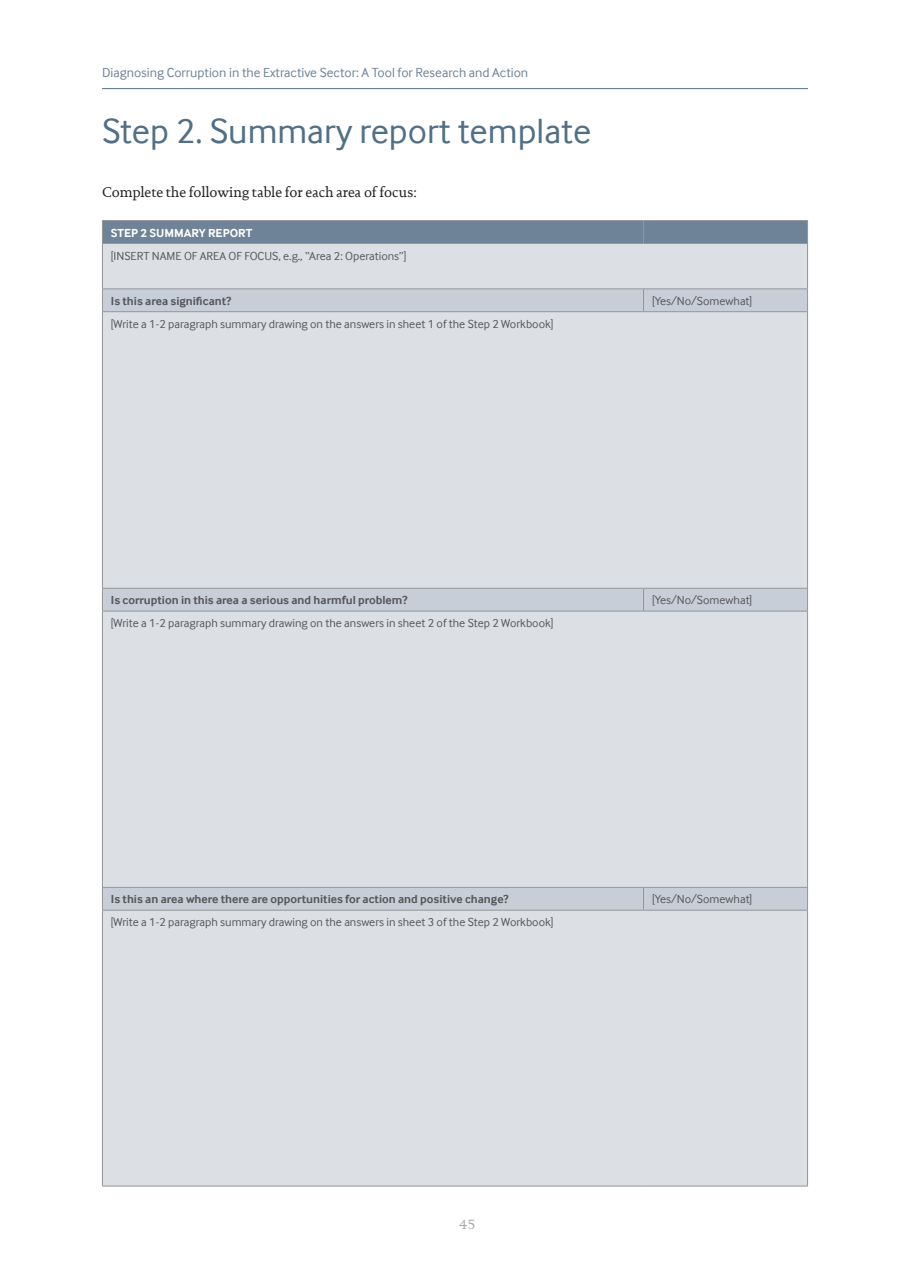
<style>
.page{position:relative;width:910px;height:1280px;background:#fff}
.page>*{position:absolute;margin:0;border:0;box-sizing:border-box;transform-origin:0 0}
.t1{font:36px "Inter Face";color:#516f85}
.t2{font:14.25px "DTL Documenta T";color:#231f20}
.t3{font:13.5px "Inter Face";color:#6e8397}
.t4{font:13.5px "DTL Documenta T";color:#a8a9ad}
.t5{font:12px "Inter Face";color:#57585a}
.t6{font:700 12px "Inter Face";color:#57585a}
.t7{font:700 12px "Inter Face";color:#fff}
</style>
<div class="page">
<hr style="left:102px;top:88px;width:706px;height:1px;background:#516f85">
<div style="left:103px;top:244px;width:704px;height:942px;background:#dce0e5"></div>
<svg style="left:103px;top:289px;width:704px;height:621px;background:#d9dde3"></svg>
<hr style="left:102px;top:220px;width:541px;height:1px;background:#939598">
<hr style="left:643px;top:220px;width:165px;height:1px;background:#939598">
<div style="left:102px;top:221px;width:706px;height:22px;background:#6e8397"></div>
<hr style="left:102px;top:243px;width:541px;height:1px;background:#939598">
<hr style="left:102px;top:244px;width:1px;height:44px;background:#939598">
<hr style="left:643px;top:243px;width:165px;height:1px;background:#939598">
<hr style="left:807px;top:244px;width:1px;height:44px;background:#939598">
<hr style="left:102px;top:288px;width:541px;height:1px;background:#939598">
<svg style="left:102px;top:289px;width:1px;height:22px"></svg>
<hr style="left:643px;top:288px;width:165px;height:1px;background:#939598">
<svg style="left:643px;top:289px;width:1px;height:22px"></svg>
<svg style="left:807px;top:289px;width:1px;height:22px"></svg>
<hr style="left:102px;top:311px;width:541px;height:1px;background:#939598">
<hr style="left:102px;top:312px;width:1px;height:276px;background:#939598">
<hr style="left:643px;top:311px;width:165px;height:1px;background:#939598">
<hr style="left:807px;top:312px;width:1px;height:276px;background:#939598">
<hr style="left:102px;top:588px;width:541px;height:1px;background:#939598">
<svg style="left:102px;top:589px;width:1px;height:22px"></svg>
<hr style="left:643px;top:588px;width:165px;height:1px;background:#939598">
<svg style="left:643px;top:589px;width:1px;height:22px"></svg>
<svg style="left:807px;top:589px;width:1px;height:22px"></svg>
<hr style="left:102px;top:611px;width:541px;height:1px;background:#939598">
<hr style="left:102px;top:611px;width:1px;height:276px;background:#939598">
<hr style="left:643px;top:611px;width:165px;height:1px;background:#939598">
<hr style="left:807px;top:611px;width:1px;height:276px;background:#939598">
<hr style="left:102px;top:887px;width:541px;height:1px;background:#939598">
<svg style="left:102px;top:888px;width:1px;height:22px"></svg>
<hr style="left:643px;top:887px;width:165px;height:1px;background:#939598">
<svg style="left:643px;top:888px;width:1px;height:22px"></svg>
<svg style="left:807px;top:888px;width:1px;height:22px"></svg>
<hr style="left:102px;top:910px;width:541px;height:1px;background:#939598">
<hr style="left:102px;top:910px;width:1px;height:276px;background:#939598">
<hr style="left:643px;top:910px;width:165px;height:1px;background:#939598">
<hr style="left:807px;top:910px;width:1px;height:276px;background:#939598">
<hr style="left:102px;top:1186px;width:541px;height:1px;background:#939598">
<hr style="left:643px;top:1186px;width:165px;height:1px;background:#939598">
<p class="t3" style="left:102px;top:65px;width:428px">Diagnosing Corruption in the Extractive Sector: A Tool for Research and Action</p>
<h1 class="t1" style="left:102px;top:110px;width:491px">Step 2. Summary report template</h1>
<p class="t2" style="left:102px;top:184px;width:317px">Complete the following table for each area of focus:</p>
<p class="t7" style="left:111px;top:226px;width:143px">STEP 2 SUMMARY REPORT</p>
<p class="t5" style="left:111px;top:249px;width:297px">[INSERT NAME OF AREA OF FOCUS, e.g., “Area 2: Operations”]</p>
<p class="t6" style="left:111px;top:294px;width:122px">Is this area significant?</p>
<p class="t5" style="left:652px;top:294px;width:102px">[Yes/No/Somewhat]</p>
<p class="t5" style="left:111px;top:317px;width:444px">[Write a 1-2 paragraph summary drawing on the answers in sheet 1 of the Step 2 Workbook]</p>
<p class="t6" style="left:111px;top:593px;width:298px">Is corruption in this area a serious and harmful problem?</p>
<p class="t5" style="left:652px;top:593px;width:102px">[Yes/No/Somewhat]</p>
<p class="t5" style="left:111px;top:616px;width:444px">[Write a 1-2 paragraph summary drawing on the answers in sheet 2 of the Step 2 Workbook]</p>
<p class="t6" style="left:111px;top:892px;width:399px">Is this an area where there are opportunities for action and positive change?</p>
<p class="t5" style="left:652px;top:892px;width:102px">[Yes/No/Somewhat]</p>
<p class="t5" style="left:111px;top:915px;width:444px">[Write a 1-2 paragraph summary drawing on the answers in sheet 3 of the Step 2 Workbook]</p>
<p class="t4" style="left:459px;top:1216px;width:18px">45</p>
</div>
